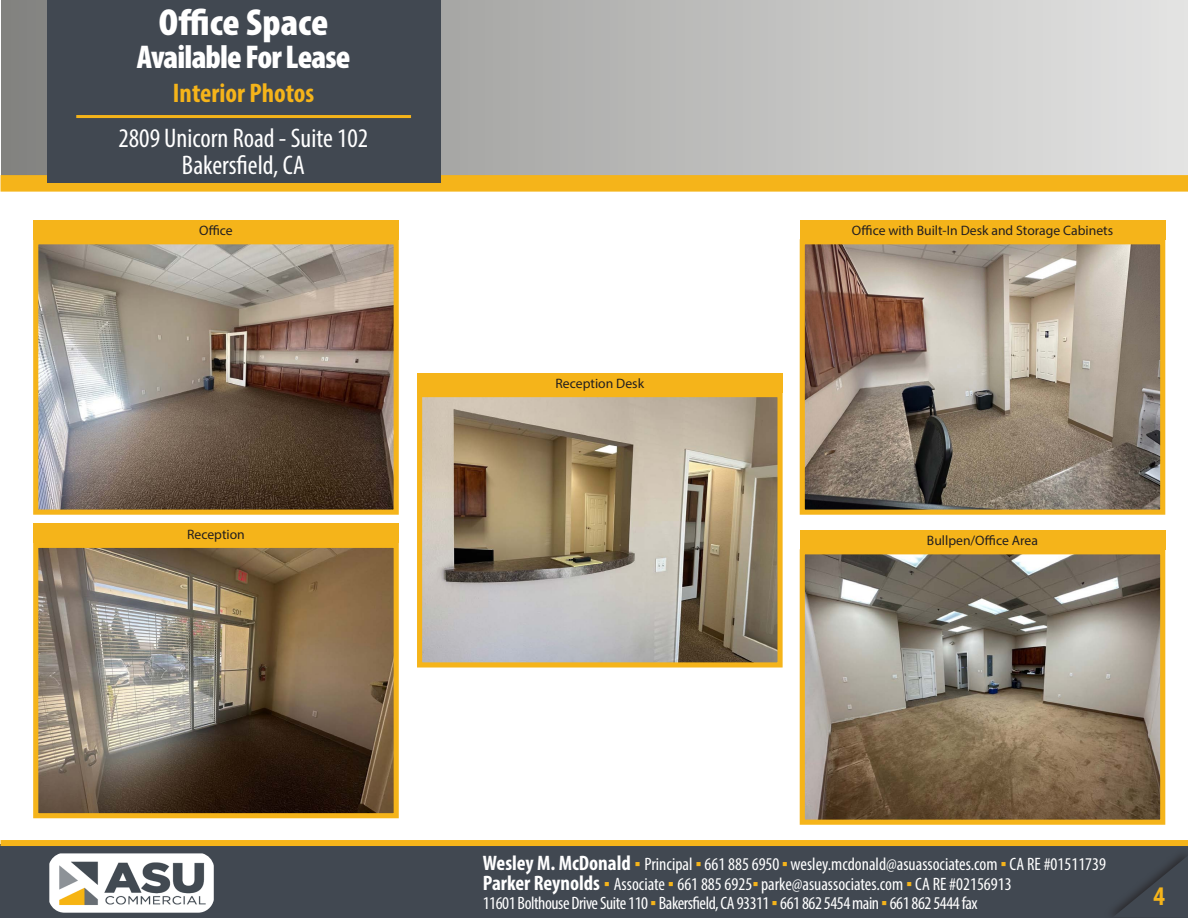
<style>
.page{position:relative;width:1188px;height:918px;background:#fff}
.page>*{position:absolute;margin:0;border:0;box-sizing:border-box;transform-origin:0 0}
.t1{font:900 condensed 37.8px "Myriad Pro";color:#fff}
.t2{font:900 condensed 33px "Myriad Pro";letter-spacing:-.025em;color:#fff}
.t3{font:condensed 27px/27px "Myriad Pro";color:#fff;text-align:center}
.t4{font:700 condensed 27px "Myriad Pro";color:#f5b41a}
.t5{font:condensed 18px/19.5px "Myriad Pro";color:#fff}
.t6{font:13.65px "Myriad Pro";color:#231f20}
.s1{font-weight:700;font-size:21px}
.s2{font-family:"Impact";font-stretch:normal;color:#f5b41a}
</style>
<div class="page">
<div style="left:1px;top:845px;width:1187px;height:73px;background:#414851"></div>
<div style="left:1px;top:840px;width:1187px;height:6px;background:#f5b41a"></div>
<svg style="left:1113px;top:856px;width:73px;height:60px"></svg>
<img style="left:49px;top:853px;width:165px;height:60px">
<svg style="left:1px;top:0;width:1187px;height:175px;background:#c0c0bf"></svg>
<div style="left:1px;top:175px;width:1187px;height:17px;background:#f5b41a"></div>
<div style="left:47px;top:0;width:393px;height:183px;background:#414851"></div>
<hr style="left:76px;top:115px;width:335px;height:3px;background:#f5b41a">
<img style="left:39px;top:245px;width:354px;height:264px">
<div style="left:33px;top:239px;width:366px;height:276px;border:5px solid #f5b41a"></div>
<div style="left:33px;top:220px;width:366px;height:20px;background:#f5b41a"></div>
<img style="left:39px;top:549px;width:354px;height:263px">
<div style="left:33px;top:543px;width:366px;height:275px;border:5px solid #f5b41a"></div>
<div style="left:33px;top:524px;width:366px;height:19px;background:#f5b41a"></div>
<img style="left:423px;top:398px;width:354px;height:264px">
<div style="left:417px;top:392px;width:366px;height:276px;border:5px solid #f5b41a"></div>
<div style="left:417px;top:373px;width:366px;height:20px;background:#f5b41a"></div>
<img style="left:806px;top:245px;width:353px;height:264px">
<div style="left:800px;top:239px;width:365px;height:276px;border:5px solid #f5b41a"></div>
<div style="left:800px;top:220px;width:365px;height:20px;background:#f5b41a"></div>
<img style="left:806px;top:555px;width:353px;height:264px">
<div style="left:800px;top:549px;width:365px;height:276px;border:5px solid #f5b41a"></div>
<div style="left:800px;top:530px;width:365px;height:20px;background:#f5b41a"></div>
<h1 class="t1" style="left:159px;top:-1px;width:171px">Office Space</h1>
<h2 class="t2" style="left:137px;top:36px;width:215px">Available For Lease</h2>
<p class="t4" style="left:173px;top:76px;width:143px">Interior Photos</p>
<h3 class="t3" style="left:119px;top:124px;width:251px">2809 Unicorn Road - Suite 102<br>Bakersfield, CA</h3>
<p class="t6" style="left:199px;top:222px;width:35px">Office</p>
<p class="t6" style="left:187px;top:526px;width:59px">Reception</p>
<p class="t6" style="left:556px;top:375px;width:90px">Reception Desk</p>
<p class="t6" style="left:852px;top:222px;width:263px">Office with Built-In Desk and Storage Cabinets</p>
<p class="t6" style="left:927px;top:532px;width:113px">Bullpen/Office Area</p>
<p class="t5" style="left:483px;top:854px;width:625px"><span class="s1">Wesley M. McDonald</span> <span class="s2">▪</span> Principal <span class="s2">▪</span> 661 885 6950<span class="s2">▪</span>wesley.mcdonald@asuassociates.com <span class="s2">▪</span> CA RE #01511739<br><span class="s1">Parker Reynolds</span> <span class="s2">▪</span> Associate <span class="s2">▪</span> 661 885 6925<span class="s2">▪</span>parke@asuassociates.com <span class="s2">▪</span> CA RE #02156913<br>11601 Bolthouse Drive Suite 110 <span class="s2">▪</span> Bakersfield, CA 93311 <span class="s2">▪</span> 661 862 5454 main <span class="s2">▪</span> 661 862 5444 fax</p>
<h3 class="t4" style="left:1154px;top:880px;width:13px">4</h3>
</div>
